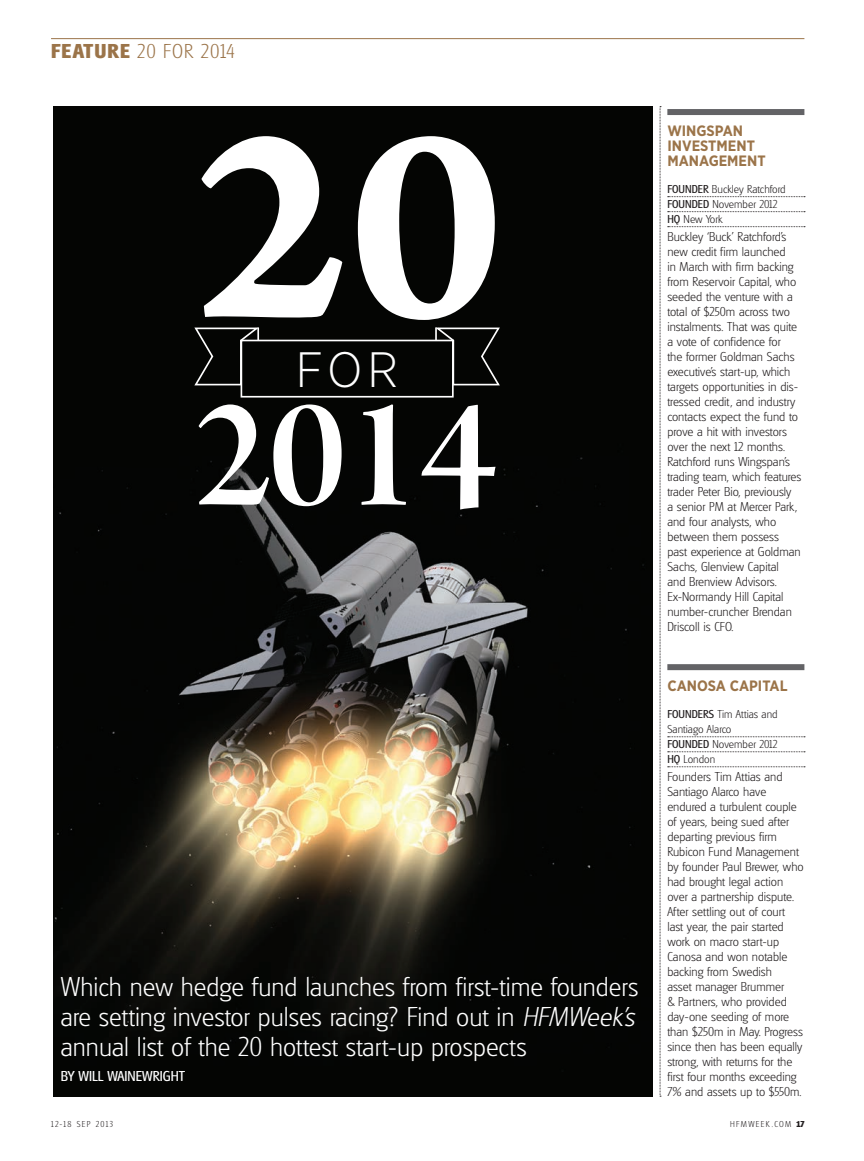
<style>
.page{position:relative;width:864px;height:1161px;background:#fff}
.page>*{position:absolute;margin:0;border:0;box-sizing:border-box;transform-origin:0 0}
.t1{font:299.25px "Arno Pro Smbd Caption";color:#fff}
.t2{font:166.95px "Arno Pro Smbd Display";color:#fff}
.t3{font:300 49.65px "Gotham Narrow";color:#fff}
.t4{font:300 28.5px/30px "Glasgow";color:#fff;text-align:justify}
.t5{font:300 21px "Glasgow";letter-spacing:.04em;color:#9b7449}
.t6{font:700 15px/15px "Gotham Narrow";color:#9b7449}
.t7{font:15px "Glasgow";color:#fff}
.t8{font:300 13.5px/15px "Glasgow";color:#231f20}
.t9{font:300 12px/15px "Glasgow";color:#231f20}
.t10{font:300 9px "Glasgow";letter-spacing:.15em;color:#231f20}
.s1{font-weight:700}
.s2{font-style:italic}
.s3{font-weight:400}
</style>
<div class="page">
<svg style="left:659px;top:106px;width:1px;height:991px"></svg>
<hr style="left:51px;top:38px;width:753px;height:1px;background:#9b7449">
<div style="left:53px;top:106px;width:599px;height:990px;background:#040503"></div>
<img style="left:54px;top:457px;width:590px;height:595px">
<div style="left:667px;top:109px;width:137px;height:6px;background:#636366"></div>
<svg style="left:667px;top:196px;width:137px;height:1px"></svg>
<svg style="left:667px;top:211px;width:137px;height:1px"></svg>
<svg style="left:667px;top:226px;width:137px;height:1px"></svg>
<div style="left:667px;top:664px;width:137px;height:6px;background:#636366"></div>
<svg style="left:667px;top:736px;width:137px;height:1px"></svg>
<svg style="left:667px;top:751px;width:137px;height:1px"></svg>
<svg style="left:667px;top:766px;width:137px;height:1px"></svg>
<div style="left:240px;top:340px;width:213px;height:57px;border:2px solid #fff"></div>
<svg style="left:194px;top:327px;width:67px;height:59px"></svg>
<svg style="left:432px;top:327px;width:68px;height:59px"></svg>
<p class="t5" style="left:51px;top:39px;width:185px"><span class="s1">FEATURE</span> 20 FOR 2014</p>
<p class="t1" style="left:193px;top:47px;width:312px">20</p>
<p class="t3" style="left:295px;top:339px;width:104px">FOR</p>
<p class="t2" style="left:193px;top:363px;width:306px">2014</p>
<p class="t4" style="left:61px;top:972px;width:580px">Which new hedge fund launches from first-time founders are setting investor pulses racing? Find out in <span class="s2">HFMWeek’s </span>annual list of the 20 hottest start-up prospects</p>
<p class="t7" style="left:61px;top:1068px;width:126px">BY WILL WAINEWRIGHT</p>
<p class="t6" style="left:667px;top:123px;width:100px">WINGSPAN<br>INVESTMENT<br>MANAGEMENT</p>
<p class="t9" style="left:667px;top:182px;width:120px"><span class="s3">FOUNDER</span> Buckley Ratchford<br><span class="s3">FOUNDED</span> November 2012<br><span class="s3">HQ</span> New York</p>
<p class="t8" style="left:667px;top:230px;width:135px">Buckley ‘Buck’ Ratchford’s new credit firm launched<br>in March with firm backing from Reservoir Capital, who seeded the venture with a total of $250m across two instalments. That was quite a vote of confidence for<br>the former Goldman Sachs executive’s start-up, which targets opportunities in dis&shy;tressed credit, and industry contacts expect the fund to prove a hit with investors over the next 12 months.<br>Ratchford runs Wingspan’s trading team, which features trader Peter Bio, previously<br>a senior PM at Mercer Park, and four analysts, who between them possess past experience at Goldman<br>Sachs, Glenview Capital<br>and Brenview Advisors.<br>Ex-Normandy Hill Capital number-cruncher Brendan<br>Driscoll is CFO.</p>
<p class="t6" style="left:667px;top:678px;width:122px">CANOSA CAPITAL</p>
<p class="t9" style="left:667px;top:707px;width:112px"><span class="s3">FOUNDERS</span> Tim Attias and<br>Santiago Alarco<br><span class="s3">FOUNDED</span> November 2012<br><span class="s3">HQ</span> London</p>
<p class="t8" style="left:667px;top:770px;width:138px">Founders Tim Attias and<br>Santiago Alarco have endured a turbulent couple of years, being sued after departing previous firm<br>Rubicon Fund Management by founder Paul Brewer, who had brought legal action over a partnership dispute.<br>After settling out of court last year, the pair started work on macro start-up<br>Canosa and won notable backing from Swedish<br>asset manager Brummer<br>&amp; Partners, who provided day-one seeding of more than $250m in May. Progress since then has been equally strong, with returns for the first four months exceeding<br>7% and assets up to $550m.</p>
<p class="t10" style="left:51px;top:1118px;width:64px">12-18 SEP 2013</p>
<p class="t10" style="left:729px;top:1118px;width:76px">HFMWEEK.COM <span class="s1">17</span></p>
</div>
